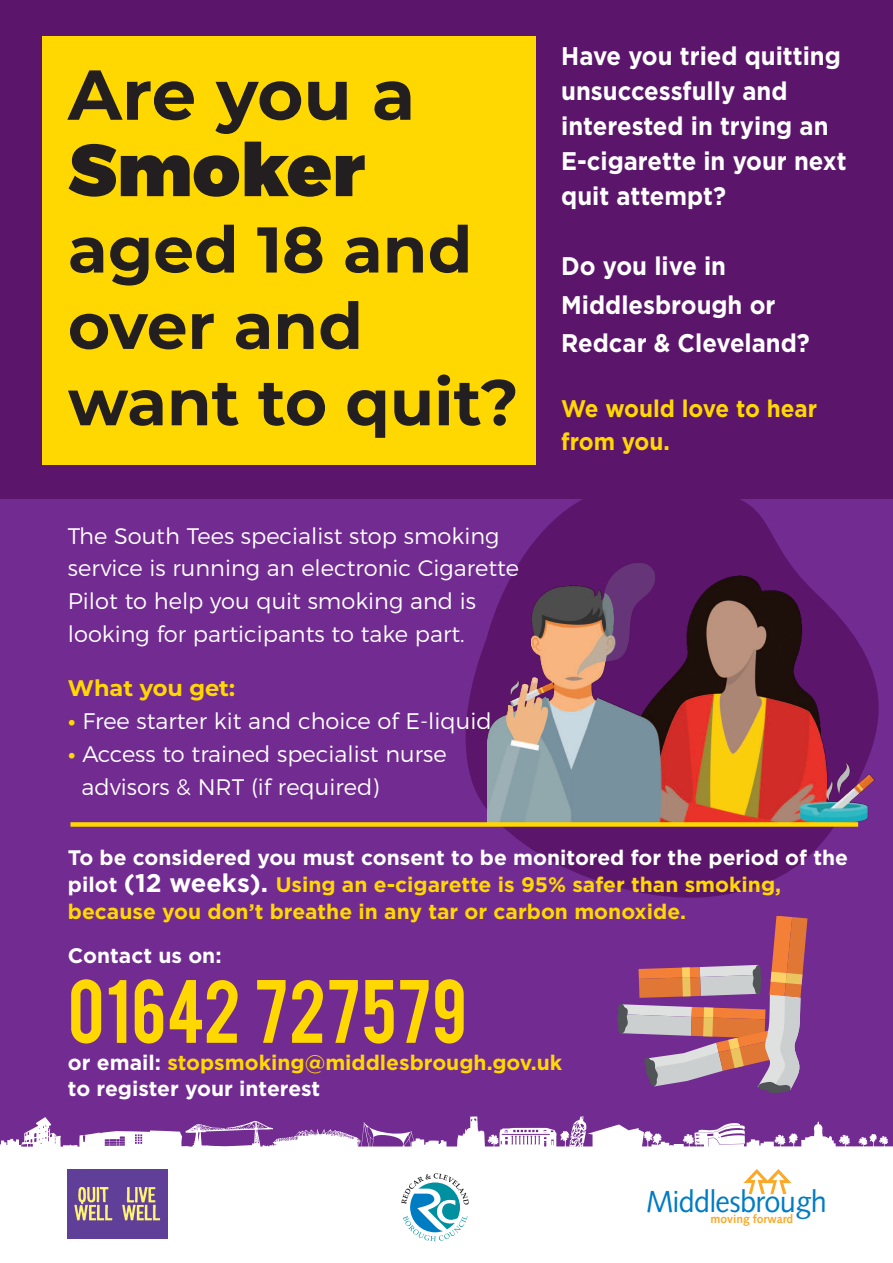
<style>
.page{position:relative;width:893px;height:1263px;background:#722b91}
.page>*{position:absolute;margin:0;border:0;box-sizing:border-box;transform-origin:0 0}
.t1{font:900 73.5px "Montserrat";color:#231f20}
.t2{font:70.5px "Bebas";color:#ffd801}
.t3{font:700 70.5px "Montserrat";letter-spacing:-.005em;color:#231f20}
.t4{font:700 64.5px/76.3px "Montserrat";color:#231f20}
.t5{font:30.45px "Syntax";letter-spacing:-.02em;color:#007bc3;scale:.95 1}
.t6{font:700 25.5px/35.1px "Gotham";color:#fff;scale:.94 1}
.t7{font:700 24px/33.3px "Gotham";color:#ffd801;scale:.94 1}
.t8{font:300 22.5px/32.8px "Montserrat";color:#fff}
.t9{font:700 22.5px "Montserrat";color:#ffd801}
.t10{font:700 21px/26.7px "Gotham";color:#ffd801}
.t11{font:700 21px "Gotham";color:#fff}
.t12{font:700 12px "Syntax";letter-spacing:-.005em;color:#faa928}
.s1{font-weight:700;color:#ffd801}
.s2{color:#fff}
.s3{font-size:25.5px;color:#fff}
</style>
<div class="page">
<svg style="left:449px;top:498px;width:441px;height:400px"></svg>
<div style="left:0;top:0;width:893px;height:498px;background:#5b166b"></div>
<div style="left:43px;top:37px;width:493px;height:428px;background:#ffd801"></div>
<svg style="left:0;top:1116px;width:893px;height:147px;background:#e8dced"></svg>
<svg style="left:743px;top:1169px;width:48px;height:25px"></svg>
<div style="left:396px;top:1169px;width:78px;height:77px;background:#fff;border-radius:50%"></div>
<svg style="left:401px;top:1173px;width:68px;height:68px"></svg>
<img style="left:67px;top:1169px;width:100px;height:69px">
<img style="left:488px;top:545px;width:396px;height:279px">
<svg style="left:617px;top:916px;width:190px;height:177px"></svg>
<div style="left:70px;top:822px;width:788px;height:5px;background:#ffd801"></div>
<h2 class="t3" style="left:68px;top:44px;width:349px">Are you a</h2>
<h1 class="t1" style="left:68px;top:142px;width:299px">Smoker</h1>
<h3 class="t4" style="left:68px;top:208px;width:452px">aged 18 and over and want to quit?</h3>
<p class="t8" style="left:68px;top:521px;width:453px">The South Tees specialist stop smoking service is running an electronic Cigarette Pilot to help you quit smoking and is looking for participants to take part.</p>
<p class="t9" style="left:68px;top:672px;width:169px">What you get:</p>
<p class="t8" style="left:68px;top:706px;width:425px"><span class="s1">•</span> Free starter kit and choice of E-liquid</p>
<p class="t8" style="left:81px;top:739px;width:367px;text-indent:-14px"><span class="s1">•</span> Access to trained specialist nurse advisors &amp; NRT (if required)</p>
<p class="t6" style="left:561px;top:38px;width:305px">Have you tried quitting unsuccessfully and interested in trying an<br>E-cigarette in your next quit attempt?</p>
<p class="t6" style="left:561px;top:247px;width:266px;line-height:38.7px">Do you live in<br>Middlesbrough or<br>Redcar &amp; Cleveland?</p>
<p class="t7" style="left:561px;top:392px;width:274px">We would love to hear from you.</p>
<p class="t10" style="left:68px;top:845px;width:782px"><span class="s2">To be considered you must consent to be monitored for the period of the pilot</span> <span class="s3">(12 weeks).</span> Using an e-cigarette is 95% safer than smoking, because you don’t breathe in any tar or carbon monoxide.</p>
<p class="t11" style="left:68px;top:943px;width:155px">Contact us on:</p>
<h2 class="t2" style="left:68px;top:977px;width:400px">01642 727579</h2>
<p class="t10" style="left:68px;top:1049px;width:496px"><span class="s2">or email:</span> stopsmoking@middlesbrough.gov.uk <span class="s2">to register your interest</span></p>
<h3 class="t5" style="left:646px;top:1189px;width:192px">Middlesbrough</h3>
<p class="t12" style="left:711px;top:1214px;width:84px">moving forward</p>
</div>
